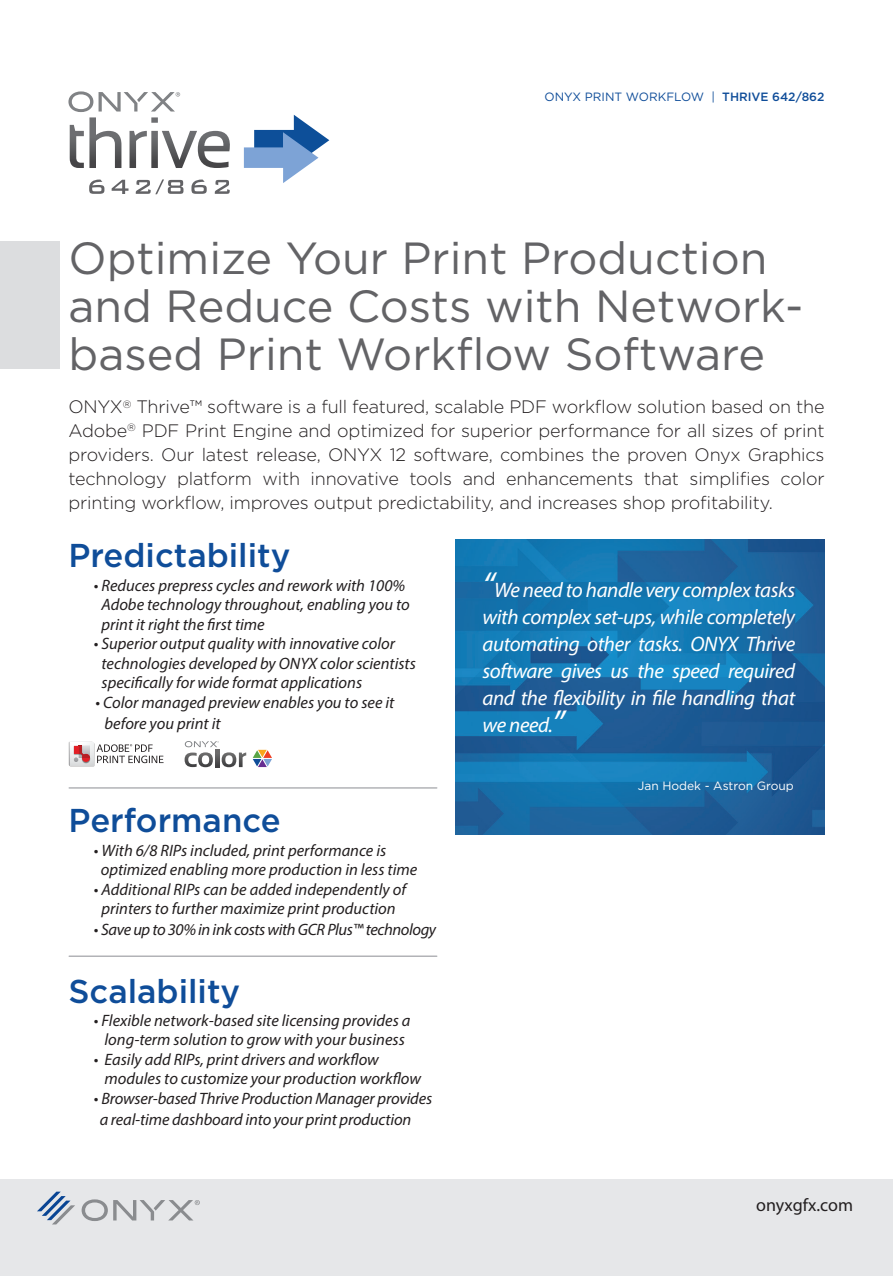
<style>
.page{position:relative;width:893px;height:1276px;background:#fff}
.page>*{position:absolute;margin:0;border:0;box-sizing:border-box;transform-origin:0 0}
.t1{font:45px/48px "Gotham";color:#636366}
.t2{font:500 33px "Gotham";color:#0f4d99}
.t3{font:italic 21px/27px "Myriad Pro";letter-spacing:-.02em;color:#fff;text-align:justify}
.t4{font:300 18px/24px "Gotham";letter-spacing:-.01em;color:#231f20;text-align:justify}
.t5{font:18px "Myriad Pro";color:#231f20}
.t6{font:italic 16.5px/19.5px "Myriad Pro";color:#231f20}
.t7{font:italic 16.5px "Myriad Pro";letter-spacing:-.025em;color:#231f20}
.t8{font:12px "Gotham";color:#0f4d99}
.t9{font:12px "Gotham";color:#fff}
.s1{font-weight:500}
.s2{font-size:36px}
</style>
<div class="page">
<img style="left:455px;top:540px;width:369px;height:294px">
<svg style="left:253px;top:750px;width:19px;height:17px"></svg>
<svg style="left:185px;top:741px;width:61px;height:26px"></svg>
<img style="left:68px;top:742px;width:26px;height:25px">
<svg style="left:69px;top:741px;width:95px;height:24px"></svg>
<hr style="left:69px;top:787px;width:368px;height:1px;background:#b2b3b7">
<hr style="left:69px;top:955px;width:368px;height:2px;background:#b2b3b7">
<div style="left:0;top:241px;width:59px;height:128px;background:#dcdddf"></div>
<div style="left:0;top:1179px;width:893px;height:97px;background:#e6e7e9"></div>
<svg style="left:37px;top:1191px;width:38px;height:33px"></svg>
<svg style="left:82px;top:1199px;width:118px;height:22px"></svg>
<img style="left:70px;top:125px;width:14px;height:43px">
<img style="left:89px;top:117px;width:32px;height:51px">
<img style="left:130px;top:131px;width:17px;height:37px">
<img style="left:151px;top:117px;width:7px;height:51px">
<img style="left:162px;top:131px;width:68px;height:37px">
<svg style="left:244px;top:115px;width:85px;height:68px"></svg>
<svg style="left:68px;top:91px;width:25px;height:21px"></svg>
<svg style="left:99px;top:92px;width:81px;height:19px"></svg>
<svg style="left:89px;top:180px;width:15px;height:14px"></svg>
<svg style="left:191px;top:180px;width:16px;height:14px"></svg>
<svg style="left:112px;top:180px;width:17px;height:14px"></svg>
<svg style="left:215px;top:180px;width:15px;height:14px"></svg>
<svg style="left:136px;top:179px;width:47px;height:15px"></svg>
<p class="t8" style="left:545px;top:91px;width:281px">ONYX PRINT WORKFLOW | <span class="s1">THRIVE 642/862</span></p>
<p class="t1" style="left:68px;top:233px;width:736px">Optimize Your Print Production and Reduce Costs with Network&shy;based Print Workflow Software</p>
<p class="t4" style="left:68px;top:394px;width:758px">ONYX<sup>®</sup> Thrive™ software is a full featured, scalable PDF workflow solution based on the Adobe<sup>®</sup> PDF Print Engine and optimized for superior performance for all sizes of print providers. Our latest release, ONYX 12 software, combines the proven Onyx Graphics technology platform with innovative tools and enhancements that simplifies color printing workflow, improves output predictability, and increases shop profitability.</p>
<p class="t2" style="left:68px;top:537px;width:223px">Predictability</p>
<p class="t6" style="left:94px;top:575px;width:313px">• Reduces prepress cycles and rework with 100%</p>
<p class="t6" style="left:101px;top:594px;width:310px">Adobe technology throughout, enabling you to</p>
<p class="t6" style="left:101px;top:614px;width:165px">print it right the first time</p>
<p class="t6" style="left:102px;top:633px;width:316px;text-indent:-8px">• Superior output quality with innovative color technologies developed by ONYX color scientists specifically for wide format applications</p>
<p class="t6" style="left:95px;top:692px;width:300px">• Color managed preview enables you to see it</p>
<p class="t6" style="left:104px;top:713px;width:118px">before you print it</p>
<p class="t3" style="left:482px;top:576px;width:314px"><span class="s2">“</span>We need to handle very complex tasks with complex set-ups, while completely automating other tasks. ONYX Thrive software gives us the speed required and the flexibility in file handling that we need.<span class="s2">”</span></p>
<p class="t2" style="left:68px;top:802px;width:214px">Performance</p>
<p class="t6" style="left:94px;top:840px;width:294px">• With 6/8 RIPs included, print performance is</p>
<p class="t6" style="left:101px;top:859px;width:318px">optimized enabling more production in less time</p>
<p class="t6" style="left:94px;top:879px;width:314px">• Additional RIPs can be added independently of</p>
<p class="t6" style="left:101px;top:898px;width:296px">printers to further maximize print production</p>
<p class="t7" style="left:94px;top:919px;width:344px">• Save up to 30% in ink costs with GCR Plus™ technology</p>
<p class="t2" style="left:68px;top:972px;width:173px">Scalability</p>
<p class="t6" style="left:94px;top:1010px;width:318px">• Flexible network-based site licensing provides a</p>
<p class="t6" style="left:104px;top:1030px;width:302px">long-term solution to grow with your business</p>
<p class="t6" style="left:94px;top:1049px;width:286px">• Easily add RIPs, print drivers and workflow</p>
<p class="t6" style="left:104px;top:1069px;width:318px">modules to customize your production workflow</p>
<p class="t6" style="left:94px;top:1088px;width:340px">• Browser-based Thrive Production Manager provides</p>
<p class="t6" style="left:100px;top:1109px;width:313px">a real-time dashboard into your print production</p>
<p class="t9" style="left:638px;top:779px;width:158px">Jan Hodek - Astron Group</p>
<p class="t5" style="left:756px;top:1193px;width:98px">onyxgfx.com</p>
</div>
